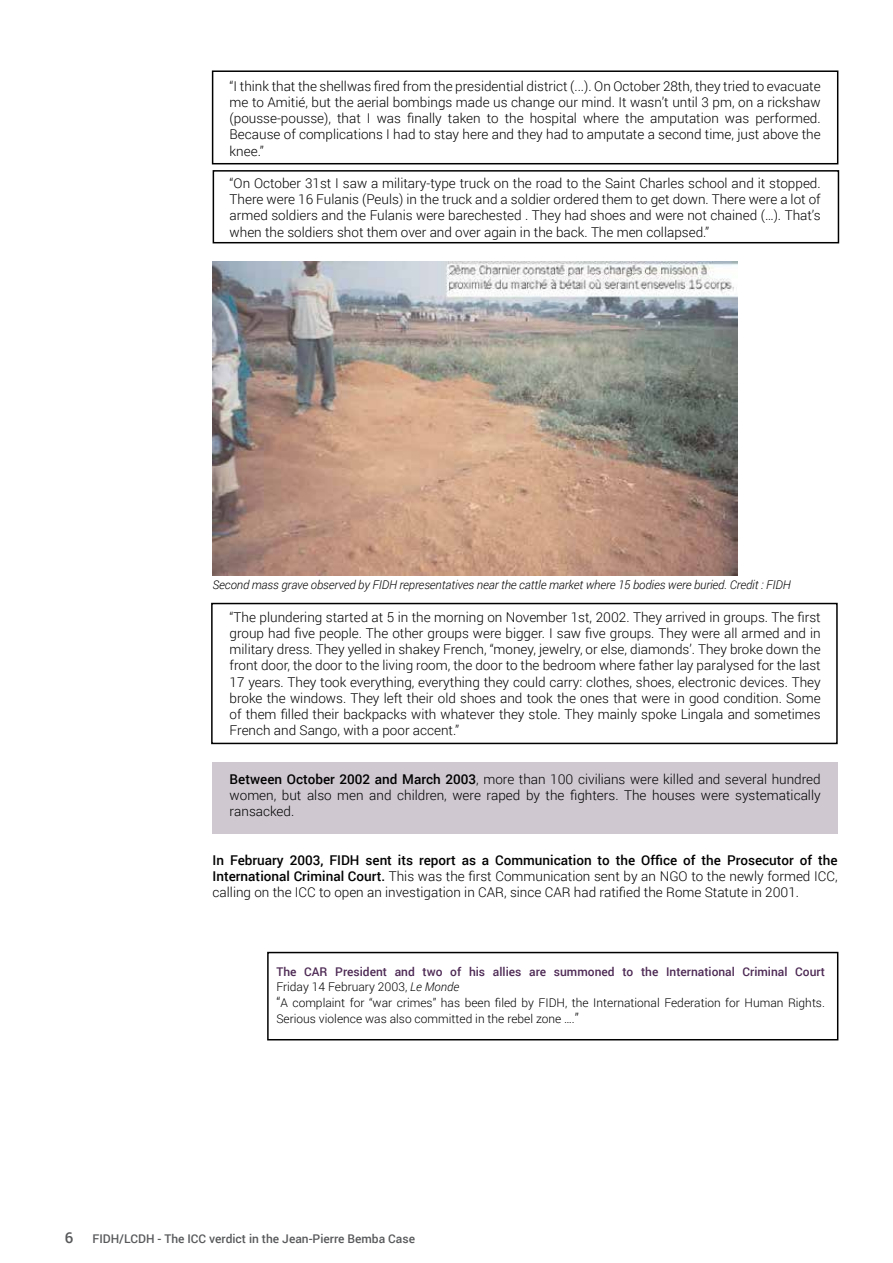
<style>
.page{position:relative;width:893px;height:1263px;background:#fff}
.page>*{position:absolute;margin:0;border:0;box-sizing:border-box;transform-origin:0 0}
.t1{font:500 15px "Roboto";color:#58595b}
.t2{font:300 13.5px/16.2px "Roboto";color:#000;text-align:justify}
.t3{font:300 12px/16.2px "Roboto";color:#000}
.t4{font:500 12px/14.4px "Roboto";color:#4d2954}
.t5{font:italic 300 12px "Roboto";letter-spacing:-.01em;color:#000}
.t6{font:500 12px "Roboto";color:#58595b}
.s1{font-weight:500}
.s2{font-weight:300;color:#000}
.s3{font-weight:300;font-style:italic;color:#000}
.s4{font-size:13.5px}
</style>
<div class="page">
<div style="left:213px;top:762px;width:625px;height:71px;background:#cfc8d1"></div>
<img style="left:213px;top:261px;width:524px;height:314px">
<div style="left:267px;top:952px;width:571px;height:88px;border:2px solid #000"></div>
<div style="left:212px;top:70px;width:626px;height:94px;border:2px solid #000"></div>
<div style="left:213px;top:170px;width:626px;height:73px;border:2px solid #000"></div>
<div style="left:211px;top:603px;width:627px;height:141px;border:2px solid #000"></div>
<p class="t2" style="left:230px;top:77px;width:593px">“I think that the shellwas fired from the presidential district (...). On October 28th, they tried to evacuate me to Amitié, but the aerial bombings made us change our mind. It wasn’t until 3 pm, on a rickshaw (pousse-pousse), that I was finally taken to the hospital where the amputation was performed.<br>Because of complications I had to stay here and they had to amputate a second time, just above the knee.”</p>
<p class="t2" style="left:230px;top:175px;width:593px">“On October 31st I saw a military-type truck on the road to the Saint Charles school and it stopped.<br>There were 16 Fulanis (Peuls) in the truck and a soldier ordered them to get down. There were a lot of armed soldiers and the Fulanis were barechested . They had shoes and were not chained (…). That’s when the soldiers shot them over and over again in the back. The men collapsed.”</p>
<p class="t5" style="left:213px;top:577px;width:579px">Second mass grave observed by FIDH representatives near the cattle market where 15 bodies were buried. Credit : FIDH</p>
<p class="t2" style="left:230px;top:608px;width:593px">“The plundering started at 5 in the morning on November 1st, 2002. They arrived in groups. The first group had five people. The other groups were bigger. I saw five groups. They were all armed and in military dress. They yelled in shakey French, “money, jewelry, or else, diamonds’. They broke down the front door, the door to the living room, the door to the bedroom where father lay paralysed for the last 17 years. They took everything, everything they could carry: clothes, shoes, electronic devices. They broke the windows. They left their old shoes and took the ones that were in good condition. Some of them filled their backpacks with whatever they stole. They mainly spoke Lingala and sometimes French and Sango, with a poor accent.”</p>
<p class="t2" style="left:230px;top:770px;width:593px"><span class="s1">Between October 2002 and March 2003</span>, more than 100 civilians were killed and several hundred women, but also men and children, were raped by the fighters. The houses were systematically ransacked.</p>
<p class="t2" style="left:213px;top:851px;width:627px"><span class="s1">In February 2003, FIDH sent its report as a Communication to the Office of the Prosecutor of the International Criminal Court.</span> This was the first Communication sent by an NGO to the newly formed ICC, calling on the ICC to open an investigation in CAR, since CAR had ratified the Rome Statute in 2001.</p>
<p class="t4" style="left:276px;top:964px;width:550px">The CAR President and two of his allies are summoned to the International Criminal Court<br><span class="s2">Friday 14 February 2003,</span> <span class="s3">Le Monde</span></p>
<p class="t3" style="left:276px;top:994px;width:550px"><span class="s4">“</span>A complaint for “war crimes” has been filed by FIDH, the International Federation for Human Rights.<br>Serious violence was also committed in the rebel zone ….<span class="s4">”</span></p>
<p class="t1" style="left:65px;top:1227px;width:10px">6</p>
<p class="t6" style="left:92px;top:1231px;width:324px">FIDH/LCDH - The ICC verdict in the Jean-Pierre Bemba Case</p>
</div>
